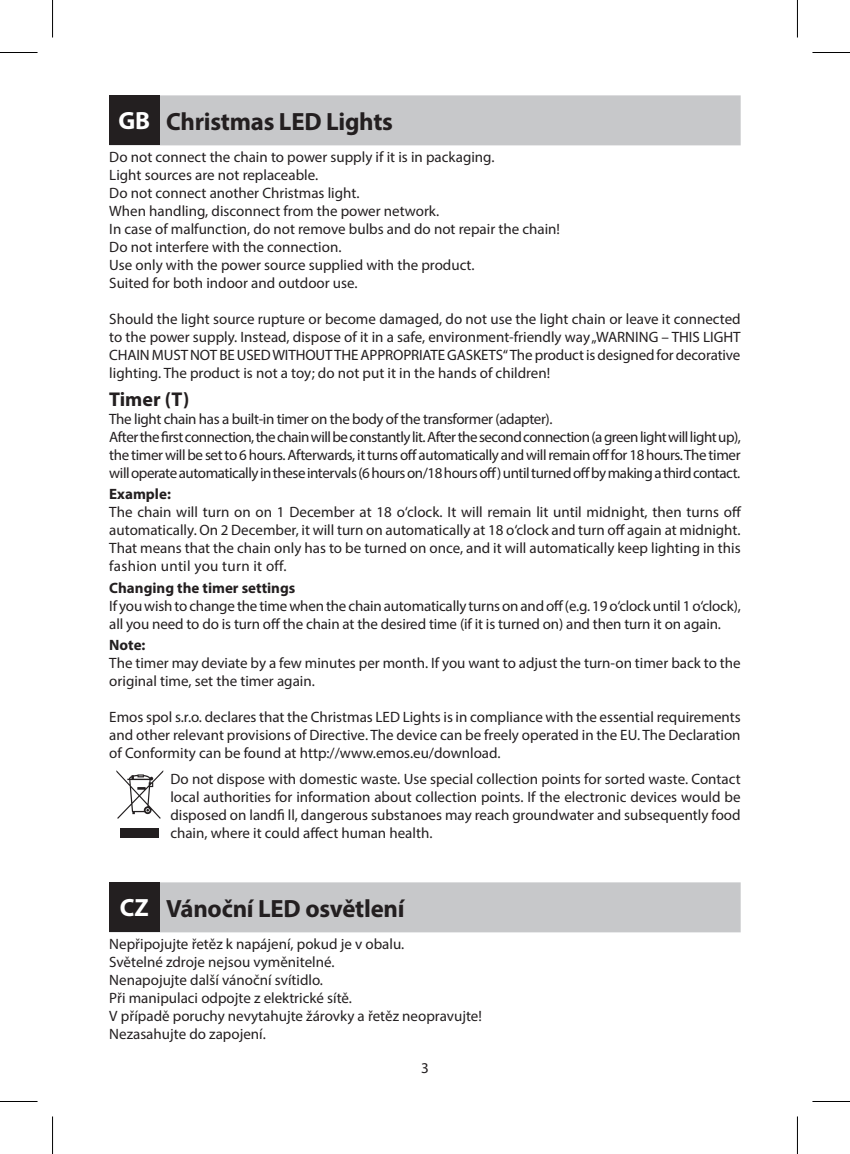
<style>
.page{position:relative;width:850px;height:1154px;background:#fff}
.page>*{position:absolute;margin:0;border:0;box-sizing:border-box;transform-origin:0 0}
.t1{font:700 25px "Myriad Pro";letter-spacing:-.01em;color:#231f20}
.t2{font:700 20px "Myriad Pro";color:#231f20}
.t3{font:15px/18px "Myriad Pro";color:#231f20}
.t4{font:15px/18px "Myriad Pro";letter-spacing:-.03em;color:#231f20}
.t5{font:700 15px "Myriad Pro";color:#231f20}
.s1{color:#fff}
</style>
<div class="page">
<div style="left:109px;top:95px;width:631px;height:50px;background:#c7c8ca"></div>
<div style="left:109px;top:882px;width:631px;height:50px;background:#c7c8ca"></div>
<div style="left:109px;top:95px;width:50px;height:50px;background:#231f20"></div>
<svg style="left:116px;top:770px;width:47px;height:49px"></svg>
<div style="left:120px;top:828px;width:39px;height:10px;background:#231f20"></div>
<div style="left:109px;top:882px;width:50px;height:50px;background:#231f20"></div>
<hr style="left:0;top:52px;width:38px;height:1px;background:#000">
<hr style="left:812px;top:52px;width:37px;height:1px;background:#000">
<hr style="left:0;top:1101px;width:38px;height:1px;background:#000">
<hr style="left:812px;top:1101px;width:37px;height:1px;background:#000">
<hr style="left:52px;top:0;width:1px;height:38px;background:#000">
<hr style="left:52px;top:1116px;width:1px;height:38px;background:#000">
<hr style="left:796px;top:0;width:1px;height:38px;background:#000">
<hr style="left:796px;top:1116px;width:1px;height:38px;background:#000">
<h1 class="t1" style="left:118px;top:105px;width:276px"><span class="s1">GB</span> Christmas LED Lights</h1>
<p class="t3" style="left:109px;top:148px;width:452px">Do not connect the chain to power supply if it is in packaging.<br>Light sources are not replaceable.<br>Do not connect another Christmas light.<br>When handling, disconnect from the power network.<br>In case of malfunction, do not remove bulbs and do not repair the chain!<br>Do not interfere with the connection.<br>Use only with the power source supplied with the product.<br>Suited for both indoor and outdoor use.</p>
<p class="t3" style="left:109px;top:310px;width:632px;text-align:justify">Should the light source rupture or become damaged, do not use the light chain or leave it connected to the power supply. Instead, dispose of it in a safe, environment-friendly way „WARNING – THIS LIGHT CHAIN MUST NOT BE USED WITHOUT THE APPROPRIATE GASKETS“ The product is designed for decorative lighting. The product is not a toy; do not put it in the hands of children!</p>
<h2 class="t2" style="left:109px;top:386px;width:81px">Timer (T)</h2>
<p class="t4" style="left:109px;top:409px;width:632px">The light chain has a built-in timer on the body of the transformer (adapter).<br>After the first connection, the chain will be constantly lit. After the second connection (a green light will light up), the timer will be set to 6 hours. Afterwards, it turns off automatically and will remain off for 18 hours. The timer will operate automatically in these intervals (6 hours on/18 hours off) until turned off by making a third contact.</p>
<p class="t5" style="left:109px;top:484px;width:63px">Example:</p>
<p class="t3" style="left:109px;top:503px;width:633px;text-align:justify">The chain will turn on on 1 December at 18 o‘clock. It will remain lit until midnight, then turns off automatically. On 2 December, it will turn on automatically at 18 o‘clock and turn off again at midnight.<br>That means that the chain only has to be turned on once, and it will automatically keep lighting in this fashion until you turn it off.</p>
<p class="t5" style="left:109px;top:578px;width:187px">Changing the timer settings</p>
<p class="t3" style="left:109px;top:596px;width:632px">If you wish to change the time when the chain automatically turns on and off (e.g. 19 o‘clock until 1 o‘clock), all you need to do is turn off the chain at the desired time (if it is turned on) and then turn it on again.</p>
<p class="t5" style="left:109px;top:635px;width:38px">Note:</p>
<p class="t3" style="left:109px;top:654px;width:632px">The timer may deviate by a few minutes per month. If you want to adjust the turn-on timer back to the original time, set the timer again.</p>
<p class="t3" style="left:109px;top:708px;width:632px;text-align:justify">Emos spol s.r.o. declares that the Christmas LED Lights is in compliance with the essential requirements and other relevant provisions of Directive. The device can be freely operated in the EU. The Declaration of Conformity can be found at http://www.emos.eu/download.</p>
<p class="t3" style="left:170px;top:769px;width:571px;text-align:justify">Do not dispose with domestic waste. Use special collection points for sorted waste. Contact local authorities for information about collection points. If the electronic devices would be disposed on landfi ll, dangerous substanoes may reach groundwater and subsequently food chain, where it could affect human health.</p>
<h1 class="t1" style="left:120px;top:892px;width:286px"><span class="s1">CZ</span> Vánoční LED osvětlení</h1>
<p class="t3" style="left:109px;top:935px;width:374px">Nepřipojujte řetěz k napájení, pokud je v obalu.<br>Světelné zdroje nejsou vyměnitelné.<br>Nenapojujte další vánoční svítidlo.<br>Při manipulaci odpojte z elektrické sítě.<br>V případě poruchy nevytahujte žárovky a řetěz neopravujte!<br>Nezasahujte do zapojení.</p>
<p class="t3" style="left:421px;top:1059px;width:9px">3</p>
</div>
